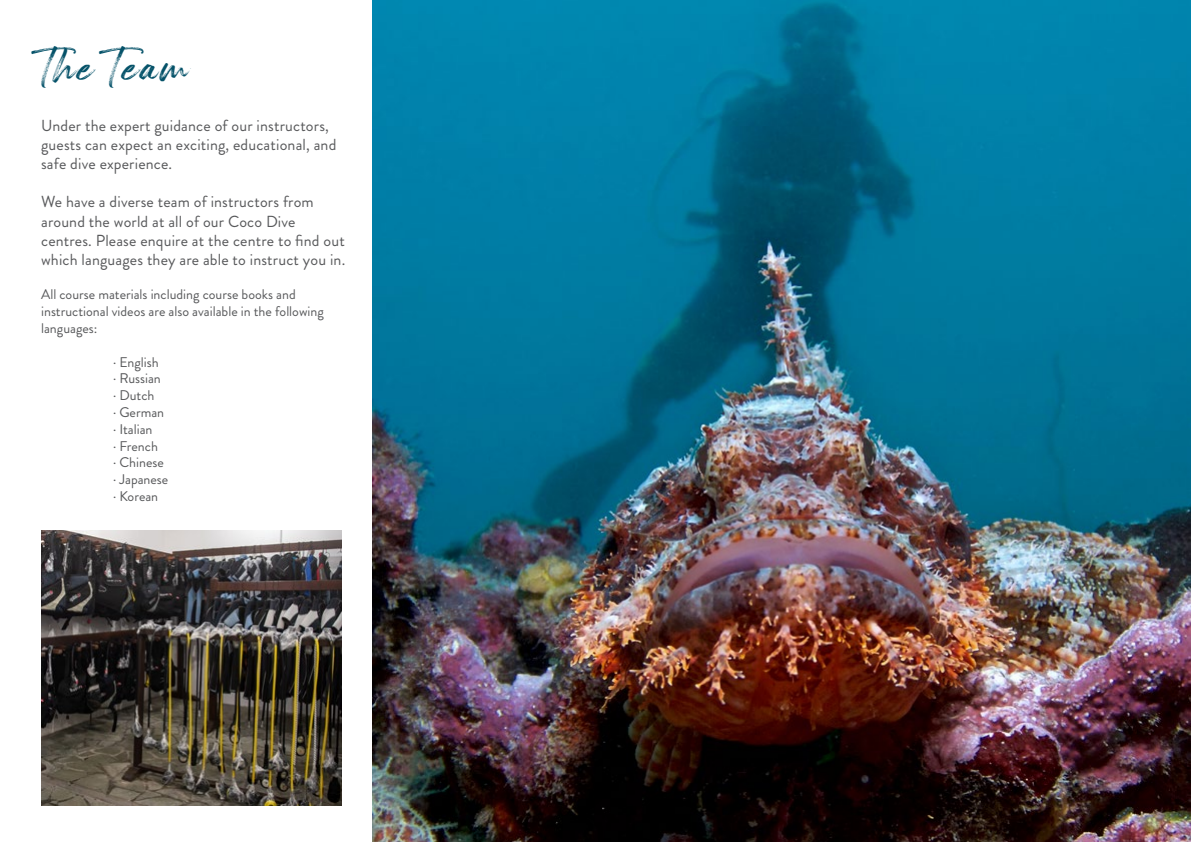
<style>
.page{position:relative;width:1191px;height:842px;background:#fff}
.page>*{position:absolute;margin:0;border:0;box-sizing:border-box;transform-origin:0 0}
.t1{font:48px "Painted Brush";color:#055269}
.t2{font:16px/19.2px "Brandon Grotesque";letter-spacing:.01em;color:#58595b}
.t3{font:14px/16.8px "Brandon Grotesque";color:#58595b}
</style>
<div class="page">
<img style="left:372px;top:0;width:819px;height:842px">
<img style="left:41px;top:530px;width:300px;height:276px">
<h1 class="t1" style="left:41px;top:35px;width:148px">The Team</h1>
<p class="t2" style="left:41px;top:116px;width:297px">Under the expert guidance of our instructors, guests can expect an exciting, educational, and safe dive experience.</p>
<p class="t2" style="left:41px;top:193px;width:306px">We have a diverse team of instructors from around the world at all of our Coco Dive centres. Please enquire at the centre to find out which languages they are able to instruct you in.</p>
<p class="t3" style="left:41px;top:286px;width:284px">All course materials including course books and instructional videos are also available in the following languages:</p>
<p class="t3" style="left:113px;top:353px;width:57px">· English<br>· Russian<br>· Dutch<br>· German · Italian<br>· French<br>· Chinese · Japanese · Korean</p>
</div>
